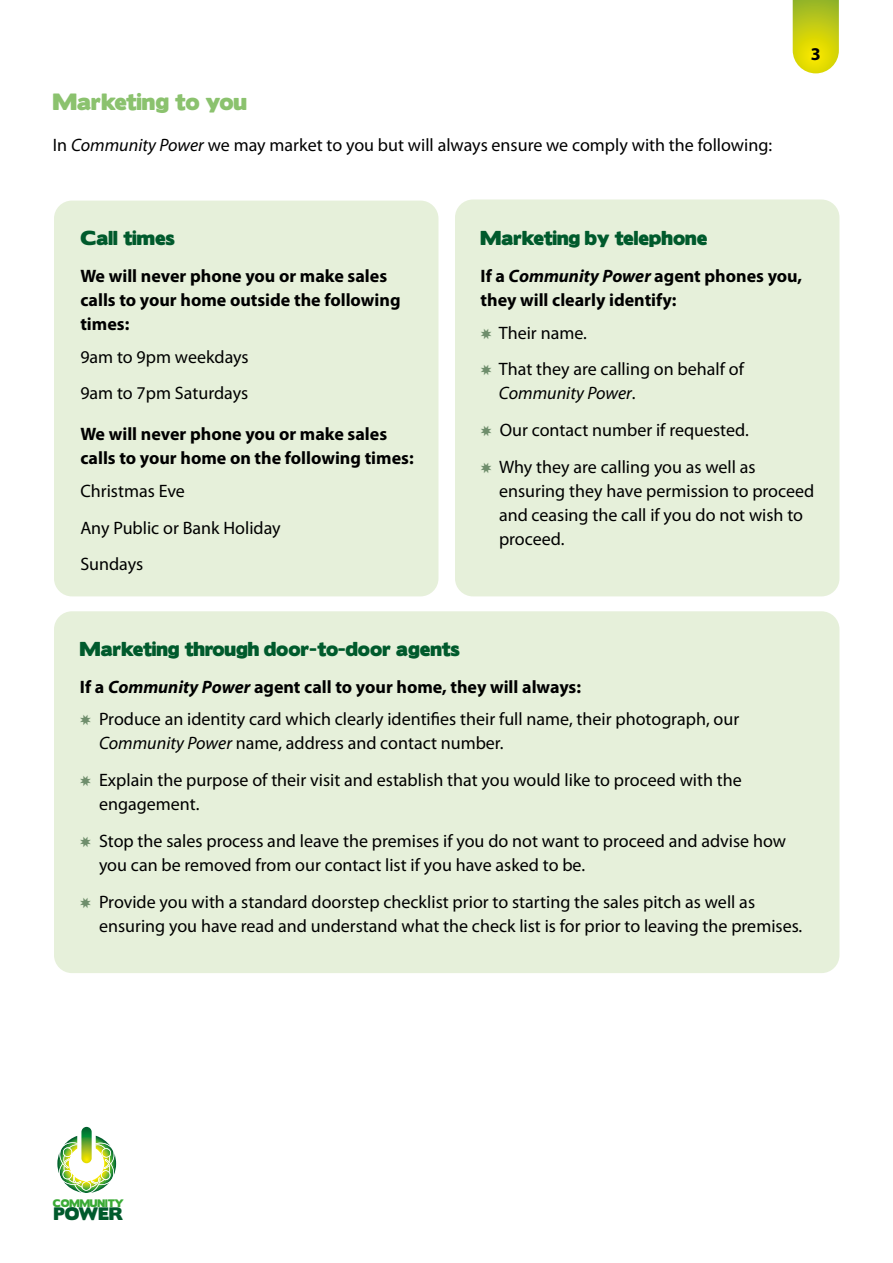
<style>
.page{position:relative;width:893px;height:1263px;background:#fff}
.page>*{position:absolute;margin:0;border:0;box-sizing:border-box;transform-origin:0 0}
.t1{font:21px "Boris Black Bloxx";color:#8bc26e}
.t2{font:18px/36.8px "Myriad Pro";color:#000}
.t3{font:700 18px/24px "Myriad Pro";color:#000}
.t4{font:18px "Boris Black Bloxx";color:#005a2c}
.t5{font:16.2px "Boris Black Bloxx";color:#005a2c;scale:.92 1}
.t6{font:9.75px "Boris Black Bloxx";color:#3aaa35;scale:.92 1}
.s1{font-style:italic}
.s2{color:#6f8e6c}
.s3{font-weight:700}
.s4{font-weight:700;font-style:italic}
</style>
<div class="page">
<img style="left:57px;top:1127px;width:59px;height:66px">
<svg style="left:793px;top:0;width:46px;height:73px;background:#ccd11f"></svg>
<div style="left:54px;top:611px;width:785px;height:362px;background:#e6f0da;border-radius:18px"></div>
<div style="left:455px;top:199px;width:384px;height:397px;background:#e6f0da;border-radius:18px"></div>
<div style="left:54px;top:201px;width:384px;height:395px;background:#e6f0da;border-radius:18px"></div>
<p class="t1" style="left:53px;top:86px;width:196px">Marketing to you</p>
<p class="t2" style="left:53px;top:127px;width:721px">In <span class="s1">Community Power</span> we may market to you but will always ensure we comply with the following:</p>
<p class="t3" style="left:811px;top:41px;width:11px">3</p>
<p class="t4" style="left:80px;top:225px;width:96px">Call times</p>
<p class="t3" style="left:80px;top:263px;width:322px">We will never phone you or make sales calls to your home outside the following times:</p>
<p class="t2" style="left:80px;top:338px;width:170px">9am to 9pm weekdays<br>9am to 7pm Saturdays</p>
<p class="t3" style="left:80px;top:422px;width:335px">We will never phone you or make sales calls to your home on the following times:</p>
<p class="t2" style="left:80px;top:472px;width:202px">Christmas Eve<br>Any Public or Bank Holiday<br>Sundays</p>
<p class="t4" style="left:480px;top:225px;width:228px">Marketing by telephone</p>
<p class="t3" style="left:480px;top:263px;width:323px">If a <span class="s1">Community Power</span> agent phones you, they will clearly identify:</p>
<p class="t2" style="left:480px;top:314px;width:265px"><span class="s2">✸</span> Their name.<br><span class="s2">✸</span> That they are calling on behalf of</p>
<p class="t2" style="left:480px;top:375px;width:277px;text-indent:18px"><span class="s1">Community Power</span>.<br><span class="s2">✸</span> Our contact number if requested. <span class="s2">✸</span> Why they are calling you as well as</p>
<p class="t2" style="left:499px;top:479px;width:317px;line-height:24px">ensuring they have permission to proceed and ceasing the call if you do not wish to proceed.</p>
<p class="t4" style="left:80px;top:635px;width:381px">Marketing through door-to-door agents</p>
<p class="t2" style="left:80px;top:670px;width:661px;line-height:32.5px"><span class="s3">If a</span> <span class="s4">Community Power</span> <span class="s3">agent call to your home, they will always:<br></span><span class="s2">✸</span> Produce an identity card which clearly identifies their full name, their photograph, our</p>
<p class="t2" style="left:80px;top:725px;width:663px;text-indent:19px"><span class="s1">Community Power</span> name, address and contact number.<br><span class="s2">✸</span> Explain the purpose of their visit and establish that you would like to proceed with the</p>
<p class="t2" style="left:80px;top:785px;width:708px;text-indent:19px">engagement.<br><span class="s2">✸</span> Stop the sales process and leave the premises if you do not want to proceed and advise how</p>
<p class="t2" style="left:80px;top:846px;width:677px;text-indent:19px">you can be removed from our contact list if you have asked to be.<br><span class="s2">✸</span> Provide you with a standard doorstep checklist prior to starting the sales pitch as well as</p>
<p class="t2" style="left:99px;top:907px;width:705px">ensuring you have read and understand what the check list is for prior to leaving the premises.</p>
<p class="t6" style="left:53px;top:1195px;width:79px">COMMUNITY</p>
<p class="t5" style="left:54px;top:1202px;width:77px">POWER</p>
</div>
